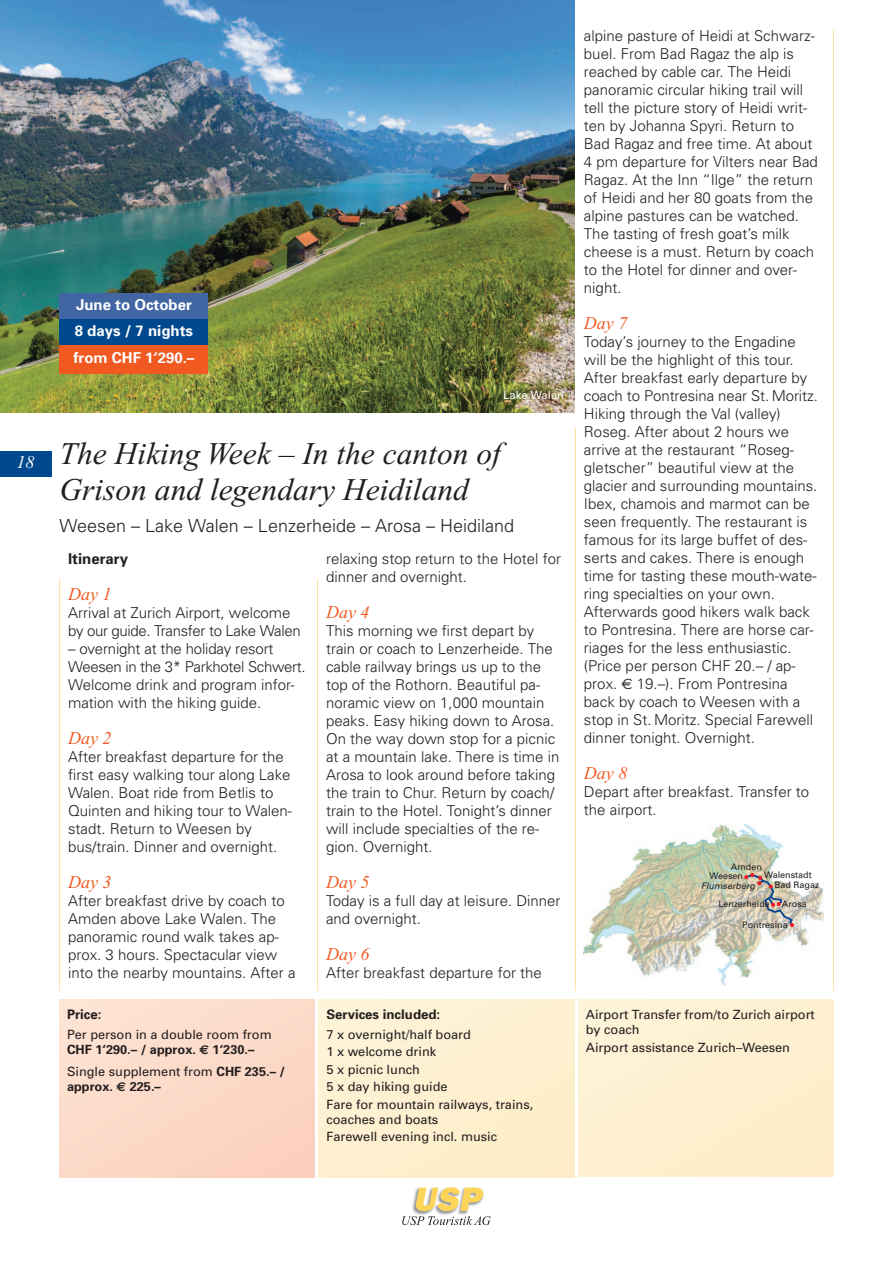
<style>
.page{position:relative;width:893px;height:1263px;background:#fff}
.page>*{position:absolute;margin:0;border:0;box-sizing:border-box;transform-origin:0 0}
.t1{font:italic 31.5px/36px "Times New Roman";color:#231f20}
.t2{font:300 18px "Univers";color:#231f20}
.t3{font:italic 18px "Times New Roman";color:#f15921}
.t4{font:italic 18px "Times New Roman";color:#fff}
.t5{font:300 15px/18px "Univers";color:#231f20}
.t6{font:700 15px "Univers";color:#fff}
.t7{font:700 15px "Univers";color:#231f20}
.t8{font:700 13.2px "Univers";color:#231f20}
.t9{font:12.75px/17.4px "Univers";color:#231f20}
.t10{font:700 12.75px/15.3px "Univers";color:#231f20}
.t11{font:11.25px "Univers";color:#fff}
.t12{font:9px/10.1px "Univers";color:#231f20}
.t13{font:italic 9px "Univers";color:#231f20}
.s1{font-weight:700}
.s2{font-family:"Euro Sans";font-weight:700}
.s3{font-weight:400}
.s4{font-family:"Euro Sans"}
.s5{font-family:"Euro Sans";font-weight:400}
</style>
<div class="page">
<img style="left:0;top:0;width:574px;height:412px">
<hr style="left:317px;top:578px;width:1px;height:413px;background:#ffe2a5">
<hr style="left:59px;top:578px;width:1px;height:413px;background:#ffe2a5">
<hr style="left:575px;top:427px;width:1px;height:564px;background:#ffe2a5">
<hr style="left:833px;top:30px;width:1px;height:961px;background:#ffe2a5">
<svg style="left:402px;top:1187px;width:89px;height:38px"></svg>
<div style="left:578px;top:999px;width:255px;height:177px;background:#fef0d0"></div>
<div style="left:60px;top:999px;width:255px;height:179px;background:#fddac9"></div>
<div style="left:319px;top:999px;width:255px;height:179px;background:#fef0d0"></div>
<img style="left:584px;top:825px;width:239px;height:160px">
<svg style="left:744px;top:873px;width:51px;height:54px;background:#c8beb2"></svg>
<div style="left:0;top:451px;width:51px;height:25px;background:#01498e"></div>
<div style="left:60px;top:344px;width:148px;height:30px;background:#f15921"></div>
<div style="left:60px;top:319px;width:148px;height:25px;background:#01498e"></div>
<div style="left:60px;top:293px;width:148px;height:26px;background:#4166a3"></div>
<p class="t4" style="left:17px;top:455px;width:19px">18</p>
<p class="t6" style="left:76px;top:299px;width:117px">June to October</p>
<p class="t6" style="left:75px;top:325px;width:120px">8 days / 7 nights</p>
<p class="t6" style="left:74px;top:352px;width:122px">from CHF 1‘290.–</p>
<p class="t11" style="left:503px;top:391px;width:62px">Lake Walen</p>
<h1 class="t1" style="left:60px;top:438px;width:443px">The Hiking Week – In the canton of<br>Grison and legendary Heidiland</h1>
<p class="t2" style="left:60px;top:519px;width:456px">Weesen – Lake Walen – Lenzerheide – Arosa – Heidiland</p>
<p class="t7" style="left:68px;top:553px;width:62px">Itinerary</p>
<p class="t3" style="left:68px;top:587px;width:45px">Day 1</p>
<p class="t5" style="left:68px;top:605px;width:234px">Arrival at Zurich Airport, welcome by our guide. Transfer to Lake Walen</p>
<p class="t5" style="left:68px;top:641px;width:239px">– overnight at the holiday resort<br>Weesen in the 3* Parkhotel Schwert.<br>Welcome drink and program infor&shy;mation with the hiking guide.</p>
<p class="t3" style="left:68px;top:731px;width:45px">Day 2</p>
<p class="t5" style="left:68px;top:749px;width:225px">After breakfast departure for the first easy walking tour along Lake<br>Walen. Boat ride from Betlis to<br>Quinten and hiking tour to Walen - stadt. Return to Weesen by bus/train. Dinner and overnight.</p>
<p class="t3" style="left:68px;top:875px;width:45px">Day 3</p>
<p class="t5" style="left:68px;top:893px;width:229px">After breakfast drive by coach to<br>Amden above Lake Walen. The pan oramic round walk takes ap&shy;prox. 3 hours. Spectacular view into the nearby mountains. After a</p>
<p class="t8" style="left:67px;top:1010px;width:36px">Price:</p>
<p class="t9" style="left:67px;top:1028px;width:206px;line-height:15.3px">Per person in a double room from<br><span class="s1">CHF 1‘290.– / approx.</span> <span class="s2">€</span> <span class="s1">1‘230.–</span></p>
<p class="t10" style="left:67px;top:1065px;width:220px"><span class="s3">Single supplement from</span> CHF 235.– / approx. <span class="s4">€</span> 225.–</p>
<p class="t5" style="left:326px;top:551px;width:237px">relaxing stop return to the Hotel for dinner and overnight.</p>
<p class="t3" style="left:326px;top:605px;width:45px">Day 4</p>
<p class="t5" style="left:326px;top:623px;width:235px">This morning we first depart by train or coach to Lenzerheide. The cable railway brings us up to the top of the Rothorn. Beautiful pa - noramic view on 1,000 mountain peaks. Easy hiking down to Arosa.<br>On the way down stop for a picnic at a mountain lake. There is time in<br>Arosa to look around before taking the train to Chur. Return by coach/ train to the Hotel. Tonight’s dinner will include specialties of the re - gion. Overnight.</p>
<p class="t3" style="left:326px;top:875px;width:45px">Day 5</p>
<p class="t5" style="left:326px;top:893px;width:236px">Today is a full day at leisure. Dinner and overnight.</p>
<p class="t3" style="left:326px;top:947px;width:45px">Day 6</p>
<p class="t5" style="left:326px;top:965px;width:217px">After breakfast departure for the</p>
<p class="t8" style="left:326px;top:1010px;width:115px">Services included:</p>
<p class="t9" style="left:326px;top:1027px;width:208px">7 x overnight/half board<br>1 x welcome drink<br>5 x picnic lunch<br>5 x day hiking guide<br>Fare for mountain railways, trains,</p>
<p class="t9" style="left:326px;top:1112px;width:172px">coaches and boats<br>Farewell evening incl. music</p>
<p class="t5" style="left:584px;top:28px;width:235px">alpine pasture of Heidi at Schwarz - buel. From Bad Ragaz the alp is reached by cable car. The Heidi pan oramic circular hiking trail will tell the picture story of Heidi writ&shy;ten by Johanna Spyri. Return to<br>Bad Ragaz and free time. At about<br>4 pm departure for Vilters near Bad<br>Ragaz. At the Inn “Ilge” the return of Heidi and her 80 goats from the alpine pastures can be watched.<br>The tasting of fresh goat’s milk cheese is a must. Return by coach to the Hotel for dinner and over&shy;night.</p>
<p class="t3" style="left:584px;top:316px;width:45px">Day 7</p>
<p class="t5" style="left:584px;top:334px;width:235px">Today’s journey to the Engadine will be the highlight of this tour.<br>After breakfast early departure by coach to Pontresina near St. Moritz.<br>Hiking through the Val (valley)<br>Roseg. After about 2 hours we arrive at the restaurant “Roseg - gletscher” beautiful view at the glacier and surrounding mountains.<br>Ibex, chamois and marmot can be seen frequently. The restaurant is famous for its large buffet of des&shy;serts and cakes. There is enough time for tasting these mouth-wate&shy;ring specialties on your own.<br>Afterwards good hikers walk back to Pontresina. There are horse car&shy;riages for the less enthusiastic. (Price per person CHF 20.– / ap&shy;prox. <span class="s5">€</span> 19.–). From Pontresina back by coach to Weesen with a stop in St. Moritz. Special Farewell dinner tonight. Overnight.</p>
<p class="t3" style="left:584px;top:766px;width:45px">Day 8</p>
<p class="t5" style="left:584px;top:784px;width:227px">Depart after breakfast. Transfer to the airport.</p>
<p class="t12" style="left:731px;top:863px;width:32px">Amden</p>
<p class="t12" style="left:775px;top:871px;width:46px;text-indent:-11px">Walenstadt<br>Bad Ragaz</p>
<p class="t12" style="left:782px;top:899px;width:26px">Arosa</p>
<p class="t12" style="left:709px;top:871px;width:35px">Weesen</p>
<p class="t13" style="left:701px;top:882px;width:56px">Flumserberg</p>
<p class="t12" style="left:742px;top:920px;width:47px">Pontresina</p>
<p class="t12" style="left:718px;top:900px;width:53px">Lenzerheide</p>
<p class="t9" style="left:586px;top:1008px;width:231px;line-height:15.3px">Airport Transfer from/to Zurich airport by coach</p>
<p class="t9" style="left:586px;top:1040px;width:206px">Airport assistance Zurich–Weesen</p>
</div>
